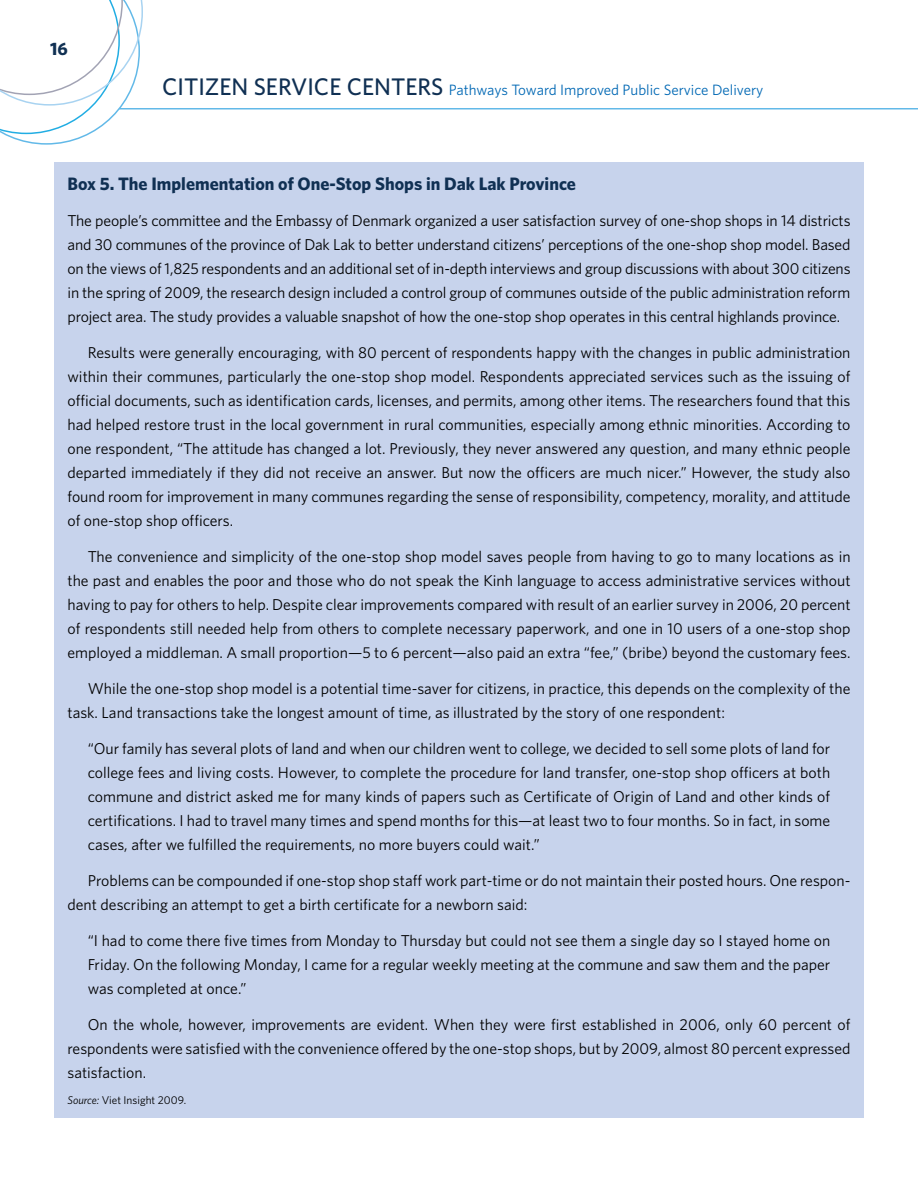
<style>
.page{position:relative;width:918px;height:1188px;background:#fff}
.page>*{position:absolute;margin:0;border:0;box-sizing:border-box;transform-origin:0 0}
.t1{font:700 18px "Whitney HTF";color:#103053}
.t2{font:15.75px/24px "Whitney HTF";color:#000;text-align:justify}
.t3{font:15px "Whitney HTF";color:#0068b4}
.t4{font:11.25px "Whitney HTF";color:#000}
.s1{font-weight:500;font-size:24px;color:#103053}
.s2{font-style:italic}
</style>
<div class="page">
<svg style="left:0;top:0;width:143px;height:145px"></svg>
<hr style="left:119px;top:108px;width:799px;height:2px;background:#62b9e8">
<div style="left:54px;top:162px;width:810px;height:956px;background:#c7d3ec"></div>
<p class="t1" style="left:50px;top:38px;width:19px">16</p>
<p class="t3" style="left:162px;top:81px;width:603px"><span class="s1">CITIZEN SERVICE CENTERS</span> Pathways Toward Improved Public Service Delivery</p>
<p class="t1" style="left:68px;top:173px;width:510px">Box 5. The Implementation of One-Stop Shops in Dak Lak Province</p>
<p class="t2" style="left:68px;top:208px;width:785px">The people’s committee and the Embassy of Denmark organized a user satisfaction survey of one-shop shops in 14 districts and 30 communes of the province of Dak Lak to better understand citizens’ perceptions of the one-shop shop model. Based on the views of 1,825 respondents and an additional set of in-depth interviews and group discussions with about 300 citizens in the spring of 2009, the research design included a control group of communes outside of the public administration reform project area. The study provides a valuable snapshot of how the one-stop shop operates in this central highlands province.</p>
<p class="t2" style="left:68px;top:340px;width:785px;text-indent:20px">Results were generally encouraging, with 80 percent of respondents happy with the changes in public administration within their communes, particularly the one-stop shop model. Respondents appreciated services such as the issuing of official documents, such as identification cards, licenses, and permits, among other items. The researchers found that this had helped restore trust in the local government in rural communities, especially among ethnic minorities. According to one respondent, “The attitude has changed a lot. Previously, they never answered any question, and many ethnic people departed immediately if they did not receive an answer. But now the officers are much nicer.” However, the study also found room for improvement in many communes regarding the sense of responsibility, competency, morality, and attitude of one-stop shop officers.</p>
<p class="t2" style="left:68px;top:544px;width:785px;text-indent:20px">The convenience and simplicity of the one-stop shop model saves people from having to go to many locations as in the past and enables the poor and those who do not speak the Kinh language to access administrative services without having to pay for others to help. Despite clear improvements compared with result of an earlier survey in 2006, 20 percent of respondents still needed help from others to complete necessary paperwork, and one in 10 users of a one-stop shop employed a middleman. A small proportion—5 to 6 percent—also paid an extra “fee,” (bribe) beyond the customary fees.</p>
<p class="t2" style="left:68px;top:676px;width:784px;text-indent:20px">While the one-stop shop model is a potential time-saver for citizens, in practice, this depends on the complexity of the task. Land transactions take the longest amount of time, as illustrated by the story of one respondent:</p>
<p class="t2" style="left:88px;top:736px;width:744px">“Our family has several plots of land and when our children went to college, we decided to sell some plots of land for college fees and living costs. However, to complete the procedure for land transfer, one-stop shop officers at both commune and district asked me for many kinds of papers such as Certificate of Origin of Land and other kinds of certifications. I had to travel many times and spend months for this—at least two to four months. So in fact, in some cases, after we fulfilled the requirements, no more buyers could wait.”</p>
<p class="t2" style="left:68px;top:868px;width:784px;text-indent:20px">Problems can be compounded if one-stop shop staff work part-time or do not maintain their posted hours. One respon&shy;dent describing an attempt to get a birth certificate for a newborn said:</p>
<p class="t2" style="left:88px;top:928px;width:744px">“I had to come there five times from Monday to Thursday but could not see them a single day so I stayed home on Friday. On the following Monday, I came for a regular weekly meeting at the commune and saw them and the paper was completed at once.”</p>
<p class="t2" style="left:68px;top:1012px;width:785px;text-indent:20px">On the whole, however, improvements are evident. When they were first established in 2006, only 60 percent of respondents were satisfied with the convenience offered by the one-stop shops, but by 2009, almost 80 percent expressed satisfaction.</p>
<p class="t4" style="left:68px;top:1094px;width:120px"><span class="s2">Source:</span> Viet Insight 2009.</p>
</div>
